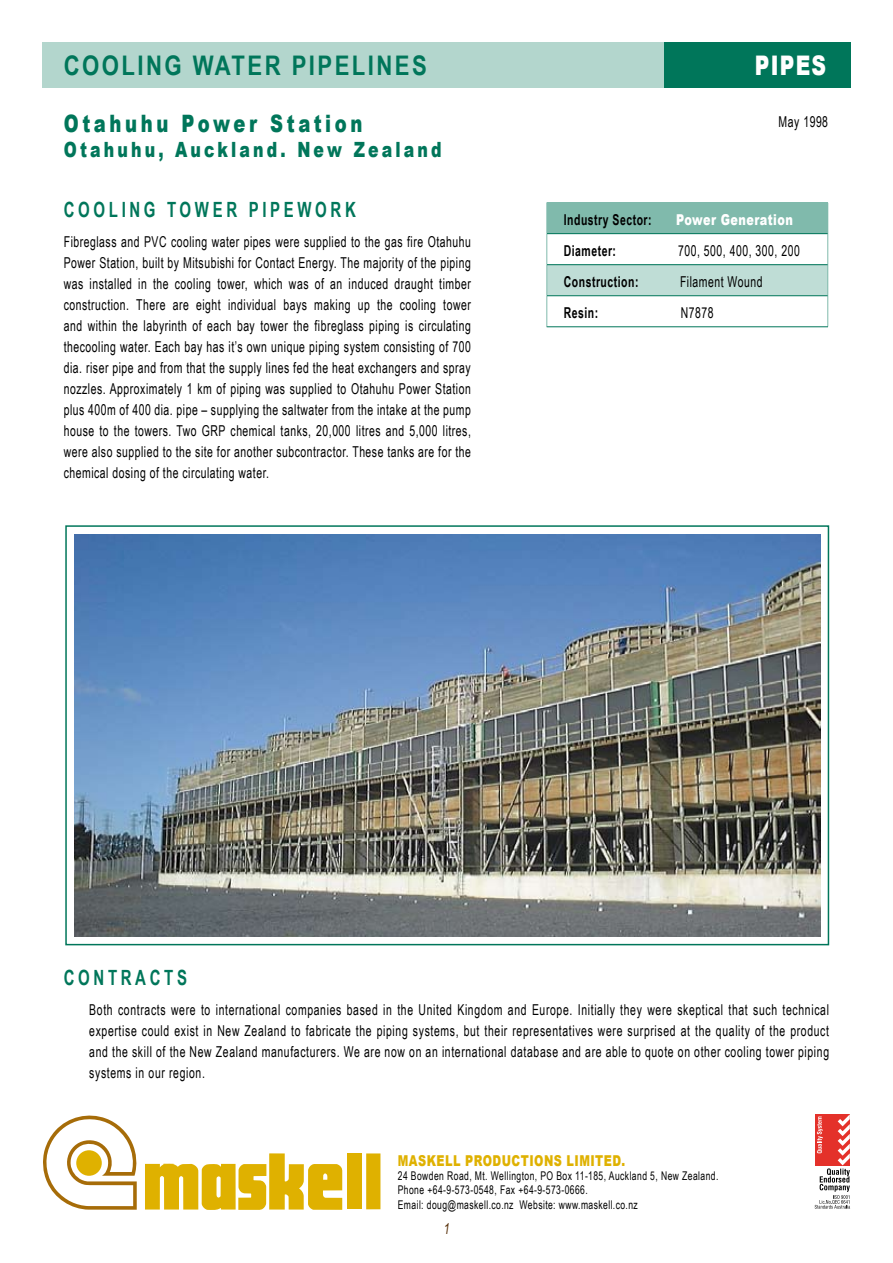
<style>
.page{position:relative;width:893px;height:1263px;background:#fff}
.page>*{position:absolute;margin:0;border:0;box-sizing:border-box;transform-origin:0 0}
.t1{font:700 27px "Arial Narrow";letter-spacing:.09em;color:#00765a}
.t2{font:900 27px "Arial";letter-spacing:.06em;color:#fff;scale:.75 1}
.t3{font:900 24px "Arial";letter-spacing:.2em;color:#00765a;scale:.75 1}
.t4{font:700 21px "Arial Narrow";letter-spacing:.2em;color:#00765a;scale:.87 1}
.t5{font:900 21px "Arial";letter-spacing:.2em;color:#00765a;scale:.75 1}
.t6{font:15px/21px "Arial Narrow";letter-spacing:.04em;color:#000;text-align:justify;scale:.85 1}
.t7{font:700 15px "Arial Narrow";letter-spacing:.04em;color:#000;scale:.85 1}
.t8{font:900 15px "Arial";letter-spacing:.04em;color:#dfb100;scale:.75 1}
.t9{font:900 15px "Arial";letter-spacing:.04em;color:#fff;scale:.75 1}
.t10{font:12px/14.4px "Arial Narrow";letter-spacing:.04em;color:#000;scale:.87 1}
</style>
<div class="page">
<div style="left:347px;top:1153px;width:15px;height:56px;background:#dfb100"></div>
<div style="left:366px;top:1153px;width:14px;height:56px;background:#dfb100"></div>
<svg style="left:145px;top:1153px;width:197px;height:57px"></svg>
<svg style="left:43px;top:1115px;width:94px;height:95px"></svg>
<div style="left:76px;top:1150px;width:26px;height:26px;background:#dfb100;border-radius:50%"></div>
<svg style="left:815px;top:1114px;width:35px;height:95px"></svg>
<div style="left:661px;top:43px;width:189px;height:45px;background:#00765a"></div>
<div style="left:43px;top:43px;width:621px;height:45px;background:#b3d6cd"></div>
<div style="left:547px;top:203px;width:281px;height:31px;background:#80baac"></div>
<div style="left:547px;top:265px;width:281px;height:31px;background:#bfddd6"></div>
<hr style="left:547px;top:202px;width:281px;height:1px;background:#80baac">
<hr style="left:547px;top:234px;width:1px;height:31px;background:#80baac">
<hr style="left:827px;top:234px;width:1px;height:31px;background:#80baac">
<hr style="left:547px;top:265px;width:1px;height:31px;background:#80baac">
<hr style="left:827px;top:265px;width:1px;height:31px;background:#80baac">
<hr style="left:547px;top:296px;width:1px;height:31px;background:#80baac">
<hr style="left:827px;top:296px;width:1px;height:31px;background:#80baac">
<hr style="left:547px;top:233px;width:281px;height:1px;background:#00765a">
<hr style="left:547px;top:264px;width:281px;height:1px;background:#00765a">
<hr style="left:547px;top:295px;width:281px;height:1px;background:#00765a">
<hr style="left:547px;top:326px;width:281px;height:1px;background:#00765a">
<div style="left:65px;top:525px;width:764px;height:420px;border:2px solid #00765a"></div>
<img style="left:74px;top:535px;width:747px;height:402px">
<h1 class="t1" style="left:64px;top:50px;width:365px">COOLING WATER PIPELINES</h1>
<h1 class="t2" style="left:755px;top:51px;width:96px">PIPES</h1>
<h2 class="t3" style="left:64px;top:110px;width:400px">Otahuhu Power Station</h2>
<h3 class="t5" style="left:64px;top:138px;width:505px">Otahuhu, Auckland. New Zealand</h3>
<p class="t6" style="left:779px;top:111px;width:60px">May 1998</p>
<h3 class="t4" style="left:64px;top:197px;width:337px">COOLING TOWER PIPEWORK</h3>
<p class="t6" style="left:64px;top:231px;width:480px">Fibreglass and PVC cooling water pipes were supplied to the gas fire Otahuhu Power Station, built by Mitsubishi for Contact Energy. The majority of the piping was installed in the cooling tower, which was of an induced draught timber construction. There are eight individual bays making up the cooling tower and within the labyrinth of each bay tower the fibreglass piping is circulating thecooling water. Each bay has it’s own unique piping system consisting of 700 dia. riser pipe and from that the supply lines fed the heat exchangers and spray nozzles. Approximately 1 km of piping was supplied to Otahuhu Power Station plus 400m of 400 dia. pipe – supplying the saltwater from the intake at the pump house to the towers. Two GRP chemical tanks, 20,000 litres and 5,000 litres, were also supplied to the site for another subcontractor. These tanks are for the chemical dosing of the circulating water.</p>
<p class="t7" style="left:564px;top:211px;width:105px">Industry Sector:</p>
<p class="t9" style="left:676px;top:211px;width:157px">Power Generation</p>
<p class="t7" style="left:564px;top:242px;width:63px">Diameter:</p>
<p class="t6" style="left:678px;top:240px;width:145px">700, 500, 400, 300, 200</p>
<p class="t7" style="left:564px;top:273px;width:89px">Construction:</p>
<p class="t6" style="left:680px;top:271px;width:99px">Filament Wound</p>
<p class="t7" style="left:564px;top:304px;width:42px">Resin:</p>
<p class="t6" style="left:681px;top:302px;width:40px">N7878</p>
<h3 class="t4" style="left:64px;top:965px;width:143px">CONTRACTS</h3>
<p class="t6" style="left:89px;top:999px;width:872px">Both contracts were to international companies based in the United Kingdom and Europe. Initially they were skeptical that such technical expertise could exist in New Zealand to fabricate the piping systems, but their representatives were surprised at the quality of the product and the skill of the New Zealand manufacturers. We are now on an international database and are able to quote on other cooling tower piping systems in our region.</p>
<p class="t8" style="left:398px;top:1152px;width:305px">MASKELL PRODUCTIONS LIMITED.</p>
<p class="t10" style="left:398px;top:1168px;width:370px">24 Bowden Road, Mt. Wellington, PO Box 11-185, Auckland 5, New Zealand.<br>Phone +64-9-573-0548, Fax +64-9-573-0666.<br>Email: doug@maskell.co.nz Website: www.maskell.co.nz</p>
</div>
